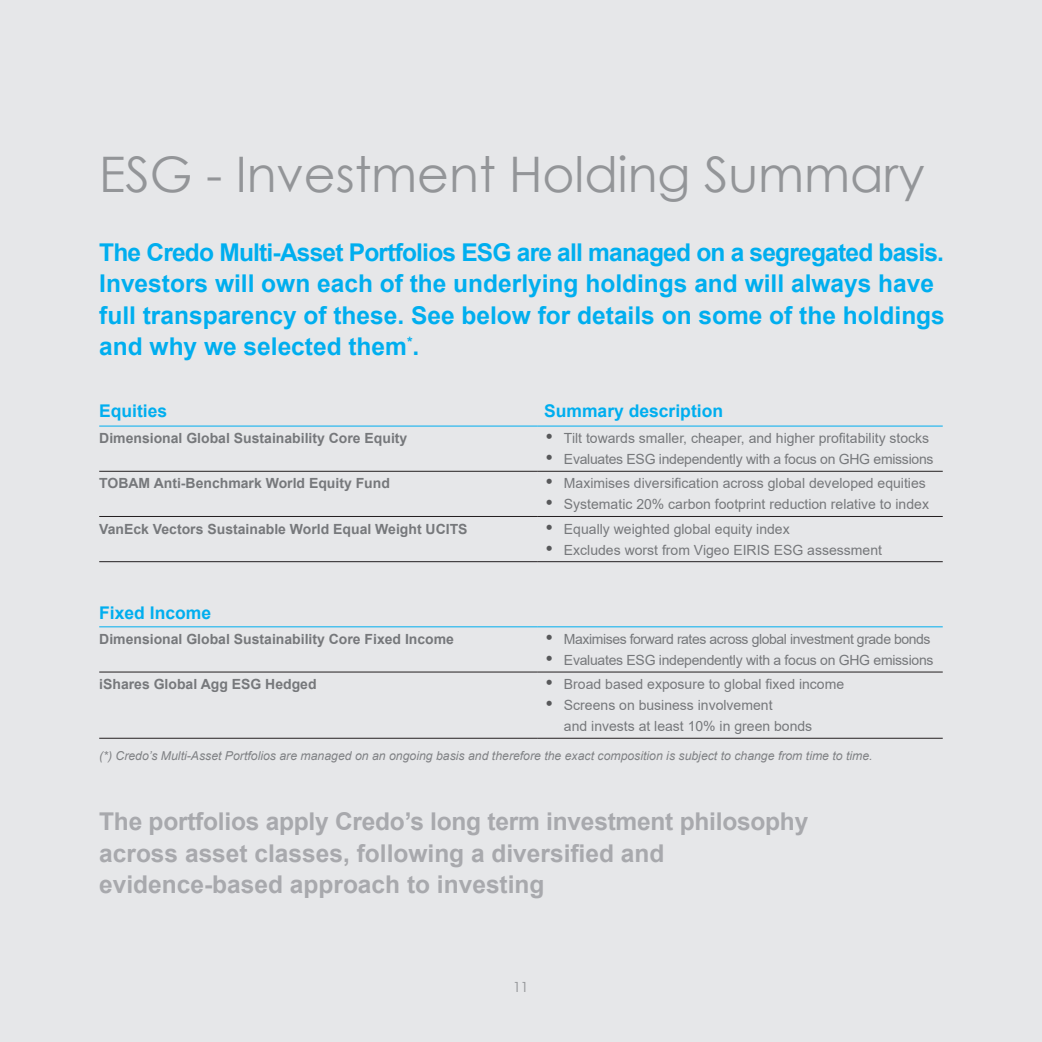
<style>
.page{position:relative;width:1042px;height:1042px;background:#e6e7e9}
.page>*{position:absolute;margin:0;border:0;box-sizing:border-box;transform-origin:0 0}
.t1{font:49px "Century Gothic";color:#939598}
.t2{font:700 24.5px "Arial";color:#a8a9ad}
.t3{font:700 24.5px/31.5px "Arial";letter-spacing:-.03em;color:#00aeef}
.t4{font:700 24.5px "Arial";color:#00aeef}
.t5{font:700 17.5px "Arial";color:#00aeef}
.t6{font:14px/21px "Arial";color:#76787b}
.t7{font:700 14px "Arial";color:#76787b}
.t8{font:14px "Arial";letter-spacing:-.02em;color:#76787b}
.t9{font:14px "Arial";letter-spacing:-.03em;color:#76787b}
.t10{font:14px "Avant Garde IT Cby BT";color:#939598}
.t11{font:italic 12.25px "Arial";color:#808285}
.s1{font-family:"Avant Garde IT Cby BT";font-size:17.5px;color:#57585a}
</style>
<div class="page">
<hr style="left:99px;top:471px;width:438px;height:1px;background:#231f20">
<hr style="left:537px;top:471px;width:406px;height:1px;background:#231f20">
<hr style="left:99px;top:516px;width:438px;height:1px;background:#231f20">
<hr style="left:537px;top:516px;width:406px;height:1px;background:#231f20">
<hr style="left:99px;top:561px;width:438px;height:1px;background:#231f20">
<hr style="left:537px;top:561px;width:406px;height:1px;background:#231f20">
<hr style="left:99px;top:738px;width:438px;height:1px;background:#231f20">
<hr style="left:537px;top:738px;width:406px;height:1px;background:#231f20">
<hr style="left:99px;top:426px;width:438px;height:1px;background:#00aeef">
<hr style="left:537px;top:426px;width:406px;height:1px;background:#00aeef">
<hr style="left:99px;top:626px;width:438px;height:1px;background:#00aeef">
<hr style="left:537px;top:626px;width:406px;height:1px;background:#00aeef">
<hr style="left:99px;top:672px;width:438px;height:1px;background:#231f20">
<hr style="left:537px;top:672px;width:406px;height:1px;background:#231f20">
<p class="t1" style="left:99px;top:140px;width:827px">ESG - Investment Holding Summary</p>
<p class="t3" style="left:99px;top:237px;width:846px">The Credo Multi-Asset Portfolios ESG are all managed on a segregated basis.<br>Investors will own each of the underlying holdings and will always have</p>
<p class="t4" style="left:99px;top:298px;width:847px">full transparency of these. See below for details on some of the holdings</p>
<p class="t4" style="left:99px;top:329px;width:322px">and why we selected them<sup>*</sup>.</p>
<p class="t5" style="left:99px;top:399px;width:70px">Equities</p>
<p class="t5" style="left:544px;top:399px;width:180px">Summary description</p>
<p class="t7" style="left:99px;top:428px;width:310px">Dimensional Global Sustainability Core Equity</p>
<p class="t6" style="left:544px;top:428px;width:387px"><span class="s1">•</span> Tilt towards smaller, cheaper, and higher profitability stocks</p>
<p class="t8" style="left:544px;top:450px;width:391px"><span class="s1">•</span> Evaluates ESG independently with a focus on GHG emissions</p>
<p class="t7" style="left:99px;top:474px;width:292px">TOBAM Anti-Benchmark World Equity Fund</p>
<p class="t6" style="left:544px;top:473px;width:383px"><span class="s1">•</span> Maximises diversification across global developed equities</p>
<p class="t6" style="left:544px;top:494px;width:386px"><span class="s1">•</span> Systematic 20% carbon footprint reduction relative to index</p>
<p class="t7" style="left:99px;top:519px;width:370px">VanEck Vectors Sustainable World Equal Weight UCITS</p>
<p class="t6" style="left:544px;top:518px;width:247px"><span class="s1">•</span> Equally weighted global equity index</p>
<p class="t6" style="left:544px;top:539px;width:339px"><span class="s1">•</span> Excludes worst from Vigeo EIRIS ESG assessment</p>
<p class="t5" style="left:99px;top:601px;width:113px">Fixed Income</p>
<p class="t7" style="left:99px;top:629px;width:356px">Dimensional Global Sustainability Core Fixed Income</p>
<p class="t9" style="left:544px;top:629px;width:388px"><span class="s1">•</span> Maximises forward rates across global investment grade bonds</p>
<p class="t8" style="left:544px;top:650px;width:391px"><span class="s1">•</span> Evaluates ESG independently with a focus on GHG emissions</p>
<p class="t7" style="left:99px;top:674px;width:219px">iShares Global Agg ESG Hedged</p>
<p class="t6" style="left:544px;top:674px;width:301px"><span class="s1">•</span> Broad based exposure to global fixed income</p>
<p class="t6" style="left:564px;top:695px;width:250px;text-indent:-20px"><span class="s1">•</span> Screens on business involvement<br>and invests at least 10% in green bonds</p>
<p class="t11" style="left:99px;top:747px;width:775px">(*) Credo’s Multi-Asset Portfolios are managed on an ongoing basis and therefore the exact composition is subject to change from time to time.</p>
<p class="t2" style="left:99px;top:804px;width:710px">The portfolios apply Credo’s long term investment philosophy</p>
<p class="t2" style="left:99px;top:836px;width:567px">across asset classes, following a diversified and</p>
<p class="t2" style="left:99px;top:867px;width:447px">evidence-based approach to investing</p>
<p class="t10" style="left:513px;top:979px;width:17px">11</p>
</div>
